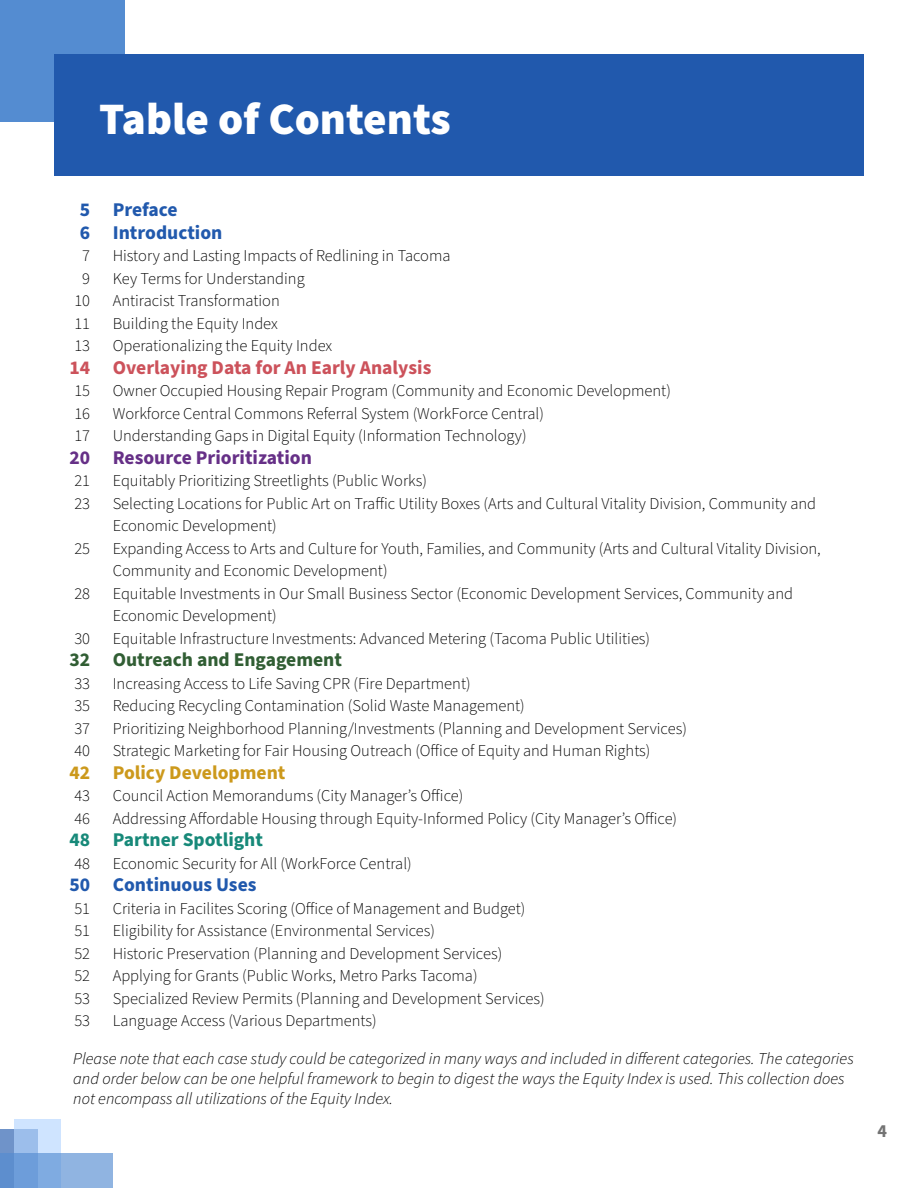
<style>
.page{position:relative;width:918px;height:1188px;background:#fff}
.page>*{position:absolute;margin:0;border:0;box-sizing:border-box;transform-origin:0 0}
.t1{font:900 45px "Source Sans Pro";color:#fff}
.t2{font:700 19.5px/22.5px "Source Sans Pro";color:#2159ad}
.t3{font:700 19.5px "Source Sans Pro";color:#cc525b}
.t4{font:700 19.5px "Source Sans Pro";color:#663087}
.t5{font:700 19.5px "Source Sans Pro";color:#315e34}
.t6{font:700 19.5px "Source Sans Pro";color:#cc991c}
.t7{font:700 19.5px "Source Sans Pro";color:#178979}
.t8{font:700 18px "Source Sans Pro";color:#000}
.t9{font:300 16.5px/22.5px "Source Sans Pro";color:#000}
.t10{font:italic 16.5px/19.8px "Source Sans Variable";color:#000}
</style>
<div class="page">
<div style="left:0;top:0;width:124px;height:121px;background:#548cd1"></div>
<div style="left:54px;top:54px;width:810px;height:122px;background:#2159ad"></div>
<div style="left:0;top:1129px;width:38px;height:59px;background:#6f93c9"></div>
<svg style="left:14px;top:1119px;width:47px;height:34px;background:#bcd6f7"></svg>
<div style="left:0;top:1153px;width:113px;height:35px;background:linear-gradient(to right,#6194d5,#9dbee6)"></div>
<h1 class="t1" style="left:99px;top:88px;width:353px">Table of Contents</h1>
<p class="t2" style="left:113px;top:199px;width:111px">Preface<br>Introduction</p>
<p class="t9" style="left:113px;top:245px;width:339px">History and Lasting Impacts of Redlining in Tacoma Key Terms for Understanding<br>Antiracist Transformation<br>Building the Equity Index<br>Operationalizing the Equity Index</p>
<p class="t3" style="left:113px;top:354px;width:320px">Overlaying Data for An Early Analysis</p>
<p class="t9" style="left:113px;top:380px;width:560px">Owner Occupied Housing Repair Program (Community and Economic Development)<br>Workforce Central Commons Referral System (WorkForce Central)<br>Understanding Gaps in Digital Equity (Information Technology)</p>
<p class="t4" style="left:113px;top:444px;width:201px">Resource Prioritization</p>
<p class="t9" style="left:113px;top:470px;width:710px">Equitably Prioritizing Streetlights (Public Works)<br>Selecting Locations for Public Art on Traffic Utility Boxes (Arts and Cultural Vitality Division, Community and Economic Development)<br>Expanding Access to Arts and Culture for Youth, Families, and Community (Arts and Cultural Vitality Division, Community and Economic Development)<br>Equitable Investments in Our Small Business Sector (Economic Development Services, Community and Economic Development)<br>Equitable Infrastructure Investments: Advanced Metering (Tacoma Public Utilities)</p>
<p class="t5" style="left:113px;top:647px;width:231px">Outreach and Engagement</p>
<p class="t9" style="left:113px;top:673px;width:576px">Increasing Access to Life Saving CPR (Fire Department)<br>Reducing Recycling Contamination (Solid Waste Management)<br>Prioritizing Neighborhood Planning/Investments (Planning and Development Services)<br>Strategic Marketing for Fair Housing Outreach (Office of Equity and Human Rights)</p>
<p class="t6" style="left:113px;top:759px;width:174px">Policy Development</p>
<p class="t9" style="left:113px;top:785px;width:566px">Council Action Memorandums (City Manager’s Office)<br>Addressing Affordable Housing through Equity-Informed Policy (City Manager’s Office)</p>
<p class="t7" style="left:113px;top:827px;width:152px">Partner Spotlight</p>
<p class="t9" style="left:113px;top:853px;width:301px">Economic Security for All (WorkForce Central)</p>
<p class="t2" style="left:113px;top:874px;width:145px">Continuous Uses</p>
<p class="t9" style="left:113px;top:898px;width:434px">Criteria in Facilites Scoring (Office of Management and Budget)<br>Eligibility for Assistance (Environmental Services)<br>Historic Preservation (Planning and Development Services)<br>Applying for Grants (Public Works, Metro Parks Tacoma)<br>Specialized Review Permits (Planning and Development Services)<br>Language Access (Various Departments)</p>
<p class="t2" style="left:80px;top:199px;width:12px">5<br>6</p>
<p class="t9" style="left:74px;top:245px;width:17px;text-align:center">7<br>9<br>10<br>11<br>13</p>
<p class="t3" style="left:69px;top:354px;width:22px">14</p>
<p class="t9" style="left:74px;top:380px;width:17px;text-align:justify">15<br>16<br>17</p>
<p class="t4" style="left:69px;top:444px;width:22px">20</p>
<p class="t9" style="left:74px;top:470px;width:17px">21<br>23</p>
<p class="t9" style="left:74px;top:538px;width:17px">25</p>
<p class="t9" style="left:74px;top:583px;width:17px">28</p>
<p class="t9" style="left:74px;top:628px;width:17px">30</p>
<p class="t5" style="left:69px;top:647px;width:22px">32</p>
<p class="t9" style="left:74px;top:673px;width:17px;text-align:justify">33<br>35<br>37<br>40</p>
<p class="t6" style="left:69px;top:759px;width:22px">42</p>
<p class="t9" style="left:74px;top:785px;width:17px">43<br>46</p>
<p class="t7" style="left:69px;top:827px;width:22px">48</p>
<p class="t9" style="left:74px;top:853px;width:17px">48</p>
<p class="t2" style="left:69px;top:874px;width:22px">50</p>
<p class="t9" style="left:74px;top:898px;width:17px;text-align:justify">51<br>51<br>52<br>52<br>53<br>53</p>
<p class="t10" style="left:73px;top:1049px;width:782px">Please note that each case study could be categorized in many ways and included in different categories. The categories and order below can be one helpful framework to begin to digest the ways the Equity Index is used. This collection does not encompass all utilizations of the Equity Index.</p>
<p class="t8" style="left:877px;top:1119px;width:11px">4</p>
</div>
